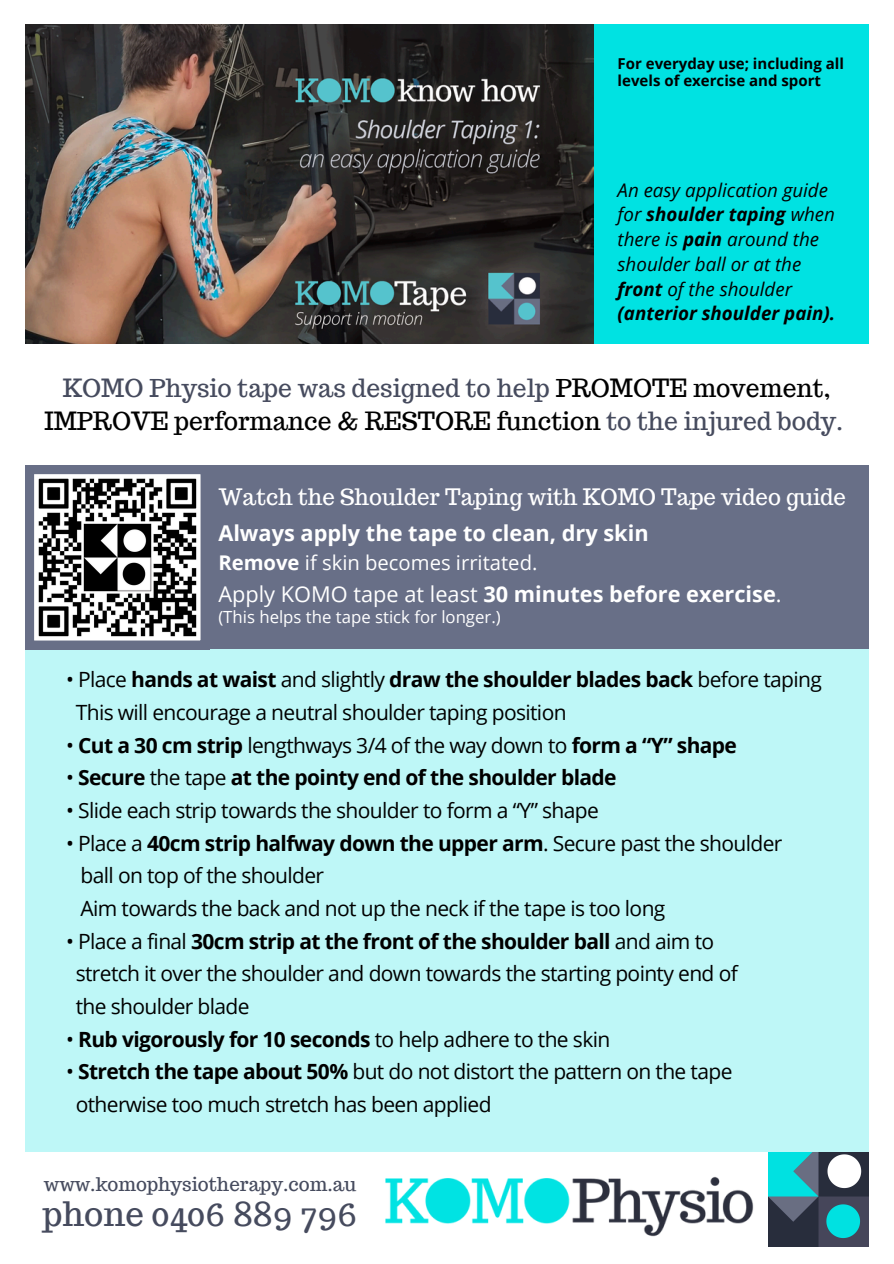
<style>
.page{position:relative;width:894px;height:1264px;background:#fff}
.page>*{position:absolute;margin:0;border:0;box-sizing:border-box;transform-origin:0 0}
.t1{font:33px "Trocchi";color:#464b5e}
.t2{font:24.6px/33.6px "Trocchi";color:#000;text-align:center}
.t3{font:22.2px "Trocchi";color:#fff}
.t4{font:700 21.75px "Open Sans";color:#fff}
.t5{font:21px/32.7px "Open Sans";letter-spacing:-.03em;color:#000}
.t6{font:700 21px "Open Sans";letter-spacing:-.03em;color:#000}
.t7{font:20.25px "Open Sans";color:#fff}
.t8{font:italic 18.75px/24.8px "Open Sans";color:#000}
.t9{font:18.75px "Trocchi";color:#464b5e}
.t10{font:16.8px "Open Sans";color:#fff}
.t11{font:700 15px/16.8px "Open Sans";color:#000}
.s1{font-weight:700}
.s2{color:#464b5e}
.s3{font-weight:400}
</style>
<div class="page">
<img style="left:385px;top:1176px;width:369px;height:61px">
<img style="left:768px;top:1151px;width:100px;height:95px">
<div style="left:548px;top:24px;width:320px;height:320px;background:#00e2e2"></div>
<div style="left:161px;top:465px;width:707px;height:209px;background:#686f87"></div>
<div style="left:25px;top:649px;width:843px;height:502px;background:#bef7f7"></div>
<svg style="left:25px;top:465px;width:176px;height:184px"></svg>
<img style="left:25px;top:24px;width:568px;height:320px">
<p class="t11" style="left:617px;top:55px;width:228px">For everyday use; including all levels of exercise and sport</p>
<h1 class="t8" style="left:617px;top:177px;width:219px">An easy application guide for <span class="s1">shoulder taping</span> when there is <span class="s1">pain</span> around the shoulder ball or at the <span class="s1">front</span> of the shoulder <span class="s1">(anterior shoulder pain).</span></h1>
<h3 class="t2" style="left:44px;top:370px;width:800px"><span class="s2">KOMO Physio tape was designed to help</span> PROMOTE movement,<br>IMPROVE performance &amp; RESTORE function <span class="s2">to the injured body.</span></h3>
<h1 class="t3" style="left:218px;top:482px;width:629px">Watch the Shoulder Taping with KOMO Tape video guide</h1>
<h2 class="t4" style="left:218px;top:518px;width:432px">Always apply the tape to clean, dry skin</h2>
<h2 class="t7" style="left:218px;top:548px;width:320px"><span class="s1">Remove</span> if skin becomes irritated.</h2>
<h2 class="t4" style="left:218px;top:578px;width:564px"><span class="s3">Apply KOMO tape at least</span> 30 minutes before exercise<span class="s3">.</span></h2>
<h2 class="t10" style="left:218px;top:605px;width:284px">(This helps the tape stick for longer.)</h2>
<p class="t5" style="left:76px;top:663px;width:747px;text-indent:-10px">• Place <span class="s1">hands at waist</span> and slightly <span class="s1">draw the shoulder blades back</span> before taping<br>This will encourage a neutral shoulder taping position</p>
<p class="t5" style="left:66px;top:728px;width:672px">• <span class="s1">Cut a 30 cm strip</span> lengthways 3/4 of the way down to <span class="s1">form a “Y” shape</span></p>
<p class="t6" style="left:66px;top:763px;width:552px"><span class="s3">•</span> Secure <span class="s3">the tape</span> at the pointy end of the shoulder blade</p>
<p class="t5" style="left:66px;top:793px;width:534px">• Slide each strip towards the shoulder to form a “Y” shape</p>
<p class="t5" style="left:81px;top:826px;width:703px;text-indent:-14px">• Place a <span class="s1">40cm strip halfway down the upper arm</span>. Secure past the shoulder ball on top of the shoulder<br>Aim towards the back and not up the neck if the tape is too long</p>
<p class="t5" style="left:76px;top:924px;width:663px;text-indent:-10px">• Place a final <span class="s1">30cm strip at the front of the shoulder ball</span> and aim to stretch it over the shoulder and down towards the starting pointy end of the shoulder blade</p>
<p class="t6" style="left:66px;top:1024px;width:545px"><span class="s3">•</span> Rub vigorously for 10 seconds <span class="s3">to help adhere to the skin</span></p>
<p class="t5" style="left:76px;top:1054px;width:658px;text-indent:-10px">• <span class="s1">Stretch the tape about 50%</span> but do not distort the pattern on the tape otherwise too much stretch has been applied</p>
<h2 class="t9" style="left:44px;top:1172px;width:313px">www.komophysiotherapy.com.au</h2>
<h2 class="t1" style="left:43px;top:1192px;width:316px">phone 0406 889 796</h2>
</div>
